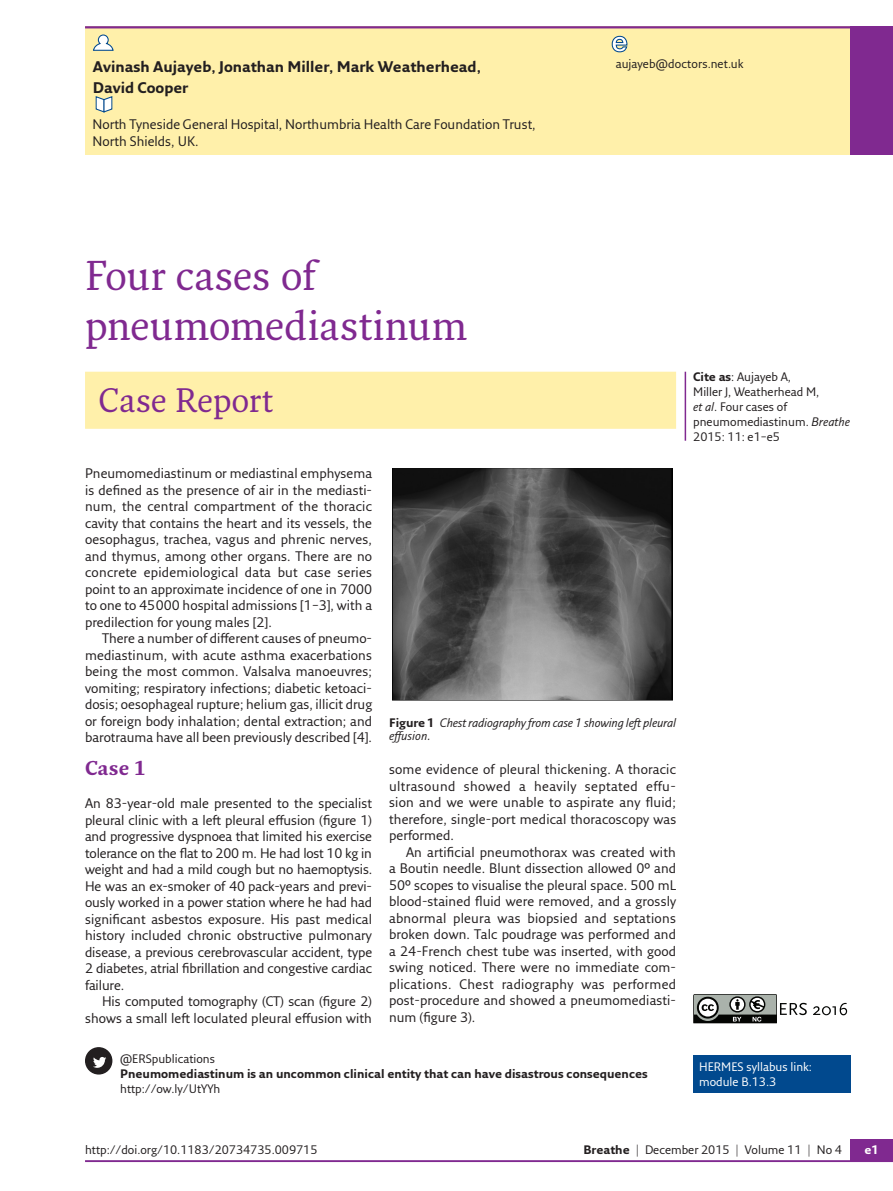
<style>
.page{position:relative;width:893px;height:1191px;background:#fff}
.page>*{position:absolute;margin:0;border:0;box-sizing:border-box;transform-origin:0 0}
.CAT{font:40.5px/49.5px "Fresco Std";letter-spacing:-.01em;color:#802990}
.CATs{font:33px "Fresco Std";letter-spacing:-.005em;color:#802990}
.C1{font:700 19.5px "Fresco Std";color:#802990}
.AU{font:700 15px "Fresco Sans Pro";color:#231f20}
.T{font:13.5px/16.5px "Fresco Sans Pro";letter-spacing:.005em;color:#231f20;text-align:justify}
.T1{font:13.5px/16.5px "Fresco Sans Pro";color:#231f20;text-align:justify}
.MNT{font:12px/15px "Fresco Sans Pro";color:#231f20}
.Aff{font:700 12px/15px "Fresco Sans Pro";color:#231f20}
.RRH{font:12px "Fresco Sans Pro";color:#231f20}
.FC{font:italic 12px/13.5px "Fresco Sans Pro";letter-spacing:-.015em;color:#231f20}
.MNT-White{font:12px/15px "Fresco Sans Pro";color:#fff}
.Aff-2{font:12px "Fresco Sans Pro";color:#231f20}
.Folio{font:700 12px "Fresco Sans Pro";color:#fff}
.s1{font-weight:700;font-style:normal}
.s2{font-weight:400}
.s3{font-weight:700}
.s4{font-style:italic}
</style>
<div class="page">
<hr style="left:85px;top:1160px;width:808px;height:2px;background:#802990">
<div style="left:850px;top:1138px;width:43px;height:23px;background:#802990"></div>
<div style="left:85px;top:26px;width:808px;height:129px;background:#fff0aa"></div>
<hr style="left:85px;top:26px;width:808px;height:2px;background:#802990">
<div style="left:850px;top:26px;width:43px;height:129px;background:#802990"></div>
<svg style="left:95px;top:96px;width:18px;height:17px"></svg>
<svg style="left:93px;top:34px;width:21px;height:17px"></svg>
<svg style="left:611px;top:35px;width:17px;height:18px"></svg>
<div style="left:86px;top:1047px;width:26px;height:26px;background:#231f20;border-radius:50%"></div>
<div style="left:85px;top:1047px;width:27px;height:27px;border:2px solid #231f20;border-radius:50%"></div>
<div style="left:87px;top:1049px;width:23px;height:23px;background:#231f20;border-radius:50%"></div>
<svg style="left:93px;top:1057px;width:13px;height:10px"></svg>
<svg style="left:693px;top:994px;width:114px;height:29px"></svg>
<svg style="left:813px;top:1003px;width:34px;height:12px"></svg>
<hr style="left:685px;top:372px;width:1px;height:69px;background:#802990">
<div style="left:85px;top:372px;width:591px;height:57px;background:#fff0aa"></div>
<div style="left:693px;top:1055px;width:157px;height:38px;background:#01498e"></div>
<img style="left:392px;top:468px;width:281px;height:232px">
<p class="AU" style="left:93px;top:57px;width:389px">Avinash Aujayeb, Jonathan Miller, Mark Weatherhead,</p>
<p class="MNT" style="left:616px;top:56px;width:129px">aujayeb@doctors.net.uk</p>
<p class="AU" style="left:93px;top:78px;width:97px">David Cooper</p>
<p class="T1" style="left:92px;top:116px;width:445px">North Tyneside General Hospital, Northumbria Health Care Foundation Trust,<br>North Shields, UK.</p>
<p class="CAT" style="left:85px;top:250px;width:383px">Four cases of pneumomediastinum</p>
<p class="CATs" style="left:99px;top:379px;width:176px">Case Report</p>
<p class="T1" style="left:85px;top:465px;width:289px">Pneumomediastinum or mediastinal emphysema is defined as the presence of air in the mediasti&shy;num, the central compartment of the thoracic cavity that contains the heart and its vessels, the oesophagus, trachea, vagus and phrenic nerves, and thymus, among other organs. There are no concrete epidemiological data but case series point to an approximate incidence of one in 7000 to one to 45000 hospital admissions [1–3], with a predilection for young males [2].</p>
<p class="T" style="left:85px;top:630px;width:289px;text-indent:17px">There a number of different causes of pneumo&shy;mediastinum, with acute asthma exacerbations being the most common. Valsalva manoeuvres; vomiting; respiratory infections; diabetic ketoaci&shy;dosis; oesophageal rupture; helium gas, illicit drug or foreign body inhalation; dental extraction; and barotrauma have all been previously described [4].</p>
<p class="C1" style="left:85px;top:756px;width:62px">Case 1</p>
<p class="T1" style="left:85px;top:795px;width:289px">An 83-year-old male presented to the specialist pleural clinic with a left pleural effusion (figure 1) and progressive dyspnoea that limited his exercise tolerance on the flat to 200 m. He had lost 10 kg in weight and had a mild cough but no haemoptysis.<br>He was an ex-smoker of 40 pack-years and previ&shy;ously worked in a power station where he had had significant asbestos exposure. His past medical history included chronic obstructive pulmonary disease, a previous cerebrovascular accident, type 2 diabetes, atrial fibrillation and congestive cardiac failure.</p>
<p class="T" style="left:85px;top:993px;width:289px;text-align:right">His computed tomography (CT) scan (figure 2) shows a small left loculated pleural effusion with</p>
<p class="FC" style="left:389px;top:715px;width:289px"><span class="s1">Figure 1</span> Chest radiography from case 1 showing left pleural effusion.</p>
<p class="T" style="left:389px;top:761px;width:289px">some evidence of pleural thickening. A thoracic ultrasound showed a heavily septated effu&shy;sion and we were unable to aspirate any fluid; therefore, single-port medical thoracoscopy was performed.</p>
<p class="T" style="left:389px;top:843px;width:289px;text-indent:17px">An artificial pneumothorax was created with a Boutin needle. Blunt dissection allowed 0° and 50° scopes to visualise the pleural space. 500 mL blood-stained fluid were removed, and a grossly abnormal pleura was biopsied and septations broken down. Talc poudrage was performed and a 24-French chest tube was inserted, with good swing noticed. There were no immediate com&shy;plications. Chest radiography was performed post-procedure and showed a pneumomediasti&shy;num (figure 3).</p>
<p class="Aff-2" style="left:120px;top:1051px;width:96px">@ERSpublications</p>
<p class="Aff" style="left:120px;top:1066px;width:529px">Pneumomediastinum is an uncommon clinical entity that can have disastrous consequences <span class="s2">http://ow.ly/UtYYh</span></p>
<p class="MNT" style="left:693px;top:369px;width:158px"><span class="s3">Cite as</span>: Aujayeb A,<br>Miller J, Weatherhead M,<br><span class="s4">et al</span>. Four cases of pneumomediastinum. <span class="s4">Breathe<br></span>2015: 11: e1–e5</p>
<p class="MNT-White" style="left:699px;top:1058px;width:114px">HERMES syllabus link: module B.13.3</p>
<p class="RRH" style="left:85px;top:1142px;width:234px">http://doi.org/10.1183/20734735.009715</p>
<p class="RRH" style="left:583px;top:1142px;width:260px"><span class="s3">Breathe</span> | December 2015 | Volume 11 | No 4</p>
<p class="Folio" style="left:865px;top:1142px;width:16px">e1</p>
</div>
